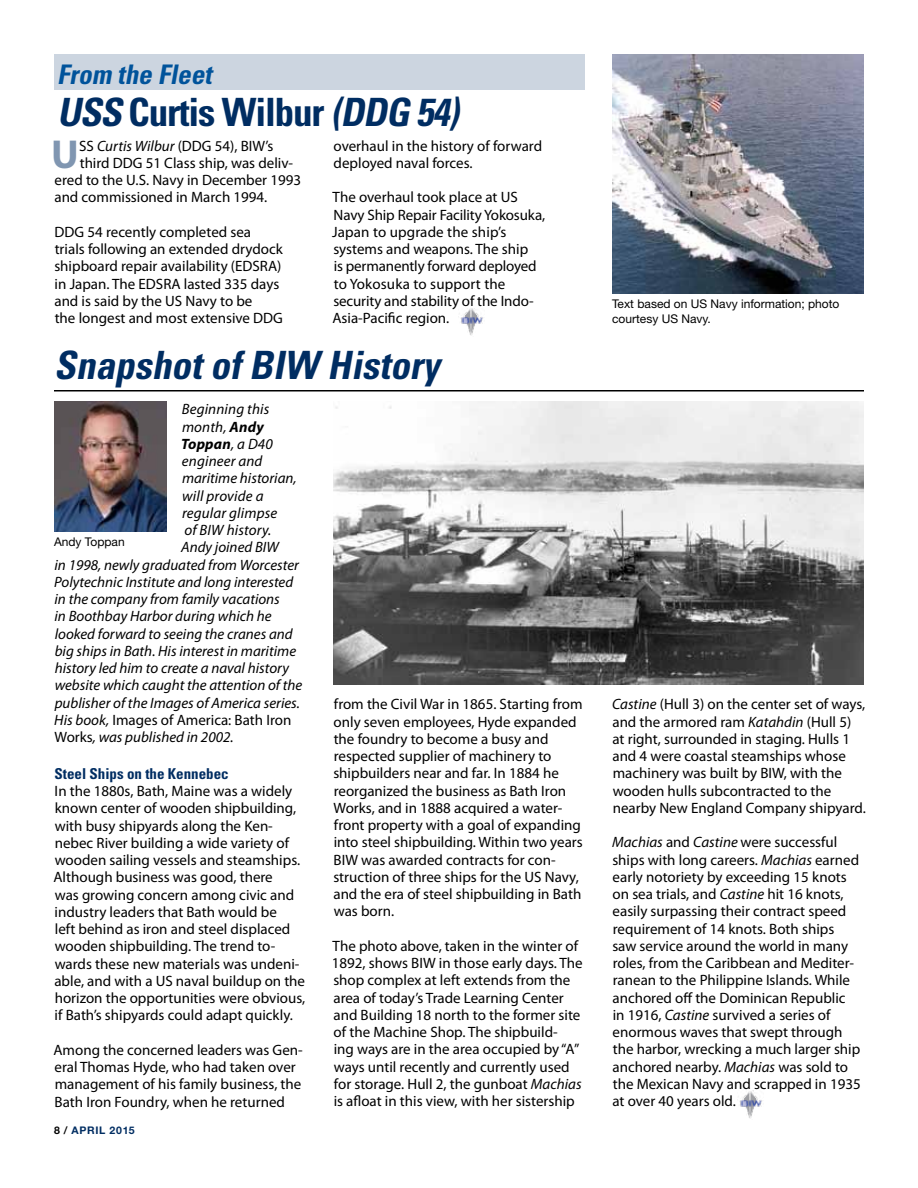
<style>
.page{position:relative;width:918px;height:1188px;background:#fff}
.page>*{position:absolute;margin:0;border:0;box-sizing:border-box;transform-origin:0 0}
.t1{font:700 40.65px "Myriad Pro";color:#8096b1}
.t2{font:700 condensed 39px "Univers";letter-spacing:-.03em;color:#002d62}
.t3{font:italic 700 condensed 39px "Univers";color:#002d62}
.t4{font:italic 700 condensed 27px "Univers";color:#00539b}
.t5{font:15px/17.2px "Myriad Pro";color:#000}
.t6{font:italic 15px "Myriad Pro";color:#000}
.t7{font:700 condensed 15px "Univers";color:#002d62}
.t8{font:italic 700 15px "Myriad Pro";letter-spacing:.01em;color:#000}
.t9{font:12px/15px "Helvetica Neue";color:#000}
.t10{font:700 10.5px "Helvetica Neue";letter-spacing:.075em;color:#002d62}
.s1{font-style:italic}
.s2{font-weight:700}
.s3{font-weight:400}
.s4{font-style:normal}
.s5{color:#000}
.s6{font-weight:500;color:#000}
</style>
<div class="page">
<img style="left:54px;top:402px;width:112px;height:129px">
<img style="left:460px;top:308px;width:23px;height:28px">
<img style="left:739px;top:1091px;width:23px;height:28px">
<div style="left:54px;top:54px;width:531px;height:36px;background:#ccd5e0"></div>
<img style="left:612px;top:54px;width:252px;height:240px">
<hr style="left:54px;top:390px;width:810px;height:2px;background:#000">
<img style="left:333px;top:402px;width:531px;height:283px">
<h3 class="t4" style="left:57px;top:58px;width:162px">From the Fleet</h3>
<h2 class="t2" style="left:57px;top:88px;width:412px"><span class="s1">USS</span> Curtis Wilbur <span class="s1">(DDG 54)</span></h2>
<h1 class="t1" style="left:51px;top:128px;width:29px">U</h1>
<p class="t5" style="left:79px;top:137px;width:196px">SS <span class="s1">Curtis Wilbur</span> (DDG 54), BIW’s</p>
<p class="t5" style="left:80px;top:154px;width:215px">third DDG 51 Class ship, was deliv-</p>
<p class="t5" style="left:55px;top:171px;width:248px">ered to the U.S. Navy in December 1993</p>
<p class="t5" style="left:54px;top:189px;width:214px">and commissioned in March 1994.</p>
<p class="t5" style="left:54px;top:223px;width:230px">DDG 54 recently completed sea trials following an extended drydock shipboard repair availability (EDSRA) in Japan. The EDSRA lasted 335 days and is said by the US Navy to be<br>the longest and most extensive DDG</p>
<p class="t5" style="left:334px;top:137px;width:210px">overhaul in the history of forward deployed naval forces.</p>
<p class="t5" style="left:332px;top:189px;width:215px">The overhaul took place at US<br>Navy Ship Repair Facility Yokosuka,<br>Japan to upgrade the ship’s systems and weapons. The ship<br>is permanently forward deployed to Yokosuka to support the security and stability of the Indo-<br>Asia-Pacific region.</p>
<h2 class="t3" style="left:54px;top:341px;width:395px">SnapshotofBIW History</h2>
<p class="t6" style="left:182px;top:400px;width:89px">Beginning this</p>
<p class="t6" style="left:182px;top:417px;width:83px">month, <span class="s2">Andy</span></p>
<p class="t8" style="left:181px;top:434px;width:93px">Toppan<span class="s3">, a D40</span></p>
<p class="t6" style="left:182px;top:452px;width:82px">engineer and</p>
<p class="t6" style="left:182px;top:469px;width:116px">maritime historian,</p>
<p class="t6" style="left:182px;top:486px;width:83px">will provide a</p>
<p class="t6" style="left:182px;top:503px;width:97px">regular glimpse</p>
<p class="t6" style="left:184px;top:521px;width:89px">of BIW history.</p>
<p class="t6" style="left:181px;top:538px;width:99px">Andy joined BIW</p>
<p class="t6" style="left:55px;top:555px;width:246px">in 1998, newly graduated from Worcester</p>
<p class="t6" style="left:54px;top:572px;width:241px">Polytechnic Institute and long interested</p>
<p class="t6" style="left:55px;top:590px;width:227px">in the company from family vacations</p>
<p class="t6" style="left:55px;top:607px;width:219px">in Boothbay Harbor during which he</p>
<p class="t6" style="left:55px;top:624px;width:239px">looked forward to seeing the cranes and</p>
<p class="t6" style="left:55px;top:641px;width:243px">big ships in Bath. His interest in maritime</p>
<p class="t6" style="left:55px;top:659px;width:236px">history led him to create a naval history</p>
<p class="t6" style="left:55px;top:676px;width:249px">website which caught the attention of the</p>
<p class="t6" style="left:55px;top:693px;width:247px">publisher of the Images of America series.</p>
<p class="t5" style="left:54px;top:711px;width:239px"><span class="s1">His book,</span> Images of America: Bath Iron</p>
<p class="t6" style="left:55px;top:728px;width:181px"><span class="s4">Works</span>, was published in 2002.</p>
<p class="t7" style="left:55px;top:764px;width:176px">Steel Ships on the Kennebec</p>
<p class="t5" style="left:53px;top:782px;width:253px">In the 1880s, Bath, Maine was a widely known center of wooden shipbuilding, with busy shipyards along the Ken&shy;nebec River building a wide variety of wooden sailing vessels and steamships.<br>Although business was good, there<br>was growing concern among civic and industry leaders that Bath would be<br>left behind as iron and steel displaced wooden shipbuilding. The trend to&shy;wards these new materials was undeni&shy;able, and with a US naval buildup on the horizon the opportunities were obvious, if Bath’s shipyards could adapt quickly.</p>
<p class="t5" style="left:53px;top:1041px;width:251px">Among the concerned leaders was Gen&shy;eral Thomas Hyde, who had taken over management of his family business, the Bath Iron Foundry, when he returned</p>
<p class="t9" style="left:54px;top:534px;width:72px">Andy Toppan</p>
<p class="t10" style="left:54px;top:1124px;width:82px"><span class="s5">8</span> <span class="s6">/</span> APRIL 2015</p>
<p class="t5" style="left:333px;top:696px;width:251px">from the Civil War in 1865. Starting from only seven employees, Hyde expanded the foundry to become a busy and respected supplier of machinery to shipbuilders near and far. In 1884 he reorganized the business as Bath Iron Works, and in 1888 acquired a water&shy;front property with a goal of expanding into steel shipbuilding. Within two years BIW was awarded contracts for con&shy;struction of three ships for the US Navy, and the era of steel shipbuilding in Bath was born.</p>
<p class="t5" style="left:332px;top:937px;width:252px">The photo above, taken in the winter of 1892, shows BIW in those early days. The shop complex at left extends from the area of today’s Trade Learning Center and Building 18 north to the former site of the Machine Shop. The shipbuild-<br>ing ways are in the area occupied by “A” ways until recently and currently used for storage. Hull 2, the gunboat <span class="s1">Machias </span>is afloat in this view, with her sistership</p>
<p class="t9" style="left:612px;top:296px;width:229px">Text based on US Navy information; photo courtesy US Navy.</p>
<p class="t5" style="left:612px;top:696px;width:255px"><span class="s1">Castine</span> (Hull 3) on the center set of ways, and the armored ram <span class="s1">Katahdin</span> (Hull 5) at right, surrounded in staging. Hulls 1 and 4 were coastal steamships whose machinery was built by BIW, with the wooden hulls subcontracted to the nearby New England Company shipyard.</p>
<p class="t5" style="left:612px;top:834px;width:250px"><span class="s1">Machias</span> and <span class="s1">Castine</span> were successful ships with long careers. <span class="s1">Machias</span> earned early notoriety by exceeding 15 knots on sea trials, and <span class="s1">Castine</span> hit 16 knots, easily surpassing their contract speed requirement of 14 knots. Both ships saw service around the world in many roles, from the Caribbean and Mediter&shy;ranean to the Philippine Islands. While anchored off the Dominican Republic in 1916, <span class="s1">Castine</span> survived a series of enormous waves that swept through the harbor, wrecking a much larger ship anchored nearby. <span class="s1">Machias</span> was sold to the Mexican Navy and scrapped in 1935 at over 40 years old.</p>
</div>
